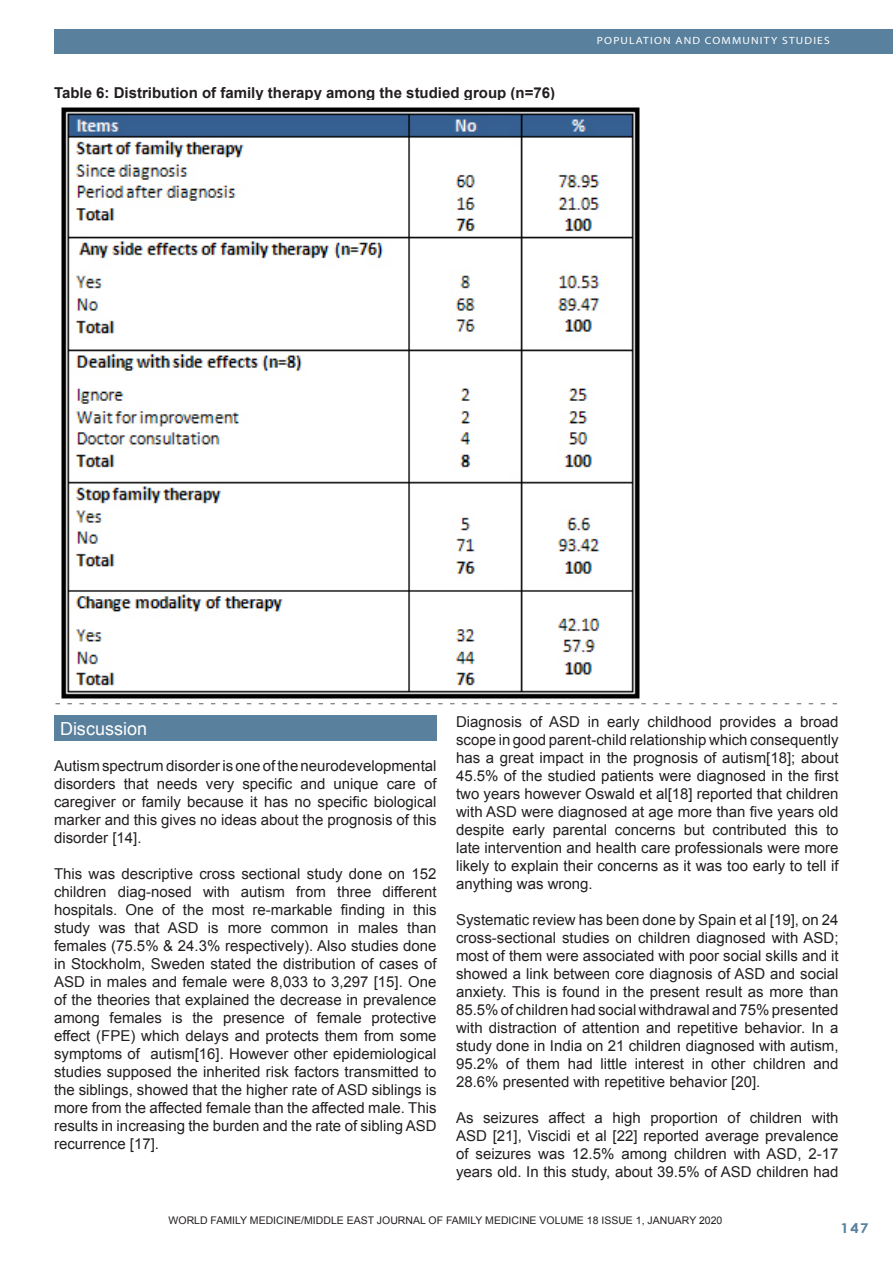
<style>
.page{position:relative;width:893px;height:1263px;background:#fff}
.page>*{position:absolute;margin:0;border:0;box-sizing:border-box;transform-origin:0 0}
.Footnote_Text{font:18px "Arial";color:#fff}
.Footnote_Text-2{font:15px/18px "Arial";color:#231f20;text-align:justify}
.Footnote_Text-3{font:700 15px "Arial";color:#231f20}
.t1{font:700 13.5px "Century Gothic";color:#59809c;scale:1.1 1}
.Footnote_Text-4{font:10.5px "Arial";color:#231f20}
.t2{font:10.5px "Myriad";letter-spacing:.1em;color:#fff;scale:1.1 1}
</style>
<div class="page">
<div style="left:54px;top:30px;width:839px;height:24px;background:#59809c"></div>
<img style="left:61px;top:107px;width:579px;height:592px">
<svg style="left:56px;top:703px;width:781px;height:1px"></svg>
<div style="left:54px;top:715px;width:382px;height:26px;background:#59809c"></div>
<p class="Footnote_Text-3" style="left:54px;top:83px;width:503px">Table 6: Distribution of family therapy among the studied group (n=76)</p>
<p class="t2" style="left:597px;top:35px;width:213px">POPULATION AND COMMUNITY STUDIES</p>
<p class="Footnote_Text" style="left:60px;top:716px;width:89px">Discussion</p>
<p class="Footnote_Text-2" style="left:54px;top:756px;width:384px">Autism spectrum disorder is one of the neurodevelopmental disorders that needs very specific and unique care of caregiver or family because it has no specific biological marker and this gives no ideas about the prognosis of this disorder [14].</p>
<p class="Footnote_Text-2" style="left:54px;top:864px;width:384px">This was descriptive cross sectional study done on 152 children diag-nosed with autism from three different hospitals. One of the most re-markable finding in this study was that ASD is more common in males than females (75.5% &amp; 24.3% respectively). Also studies done in Stockholm, Sweden stated the distribution of cases of ASD in males and female were 8,033 to 3,297 [15]. One of the theories that explained the decrease in prevalence among females is the presence of female protective effect (FPE) which delays and protects them from some symptoms of autism[16]. However other epidemiological studies supposed the inherited risk factors transmitted to the siblings, showed that the higher rate of ASD siblings is more from the affected female than the affected male. This results in increasing the burden and the rate of sibling ASD recurrence [17].</p>
<p class="Footnote_Text-2" style="left:456px;top:712px;width:384px">Diagnosis of ASD in early childhood provides a broad scope in good parent-child relationship which consequently has a great impact in the prognosis of autism[18]; about 45.5% of the studied patients were diagnosed in the first two years however Oswald et al[18] reported that children with ASD were diagnosed at age more than five years old despite early parental concerns but contributed this to late intervention and health care professionals were more likely to explain their concerns as it was too early to tell if anything was wrong.</p>
<p class="Footnote_Text-2" style="left:456px;top:910px;width:384px">Systematic review has been done by Spain et al [19], on 24 cross-sectional studies on children diagnosed with ASD; most of them were associated with poor social skills and it showed a link between core diagnosis of ASD and social anxiety. This is found in the present result as more than 85.5% of children had social withdrawal and 75% presented with distraction of attention and repetitive behavior. In a study done in India on 21 children diagnosed with autism, 95.2% of them had little interest in other children and 28.6% presented with repetitive behavior [20].</p>
<p class="Footnote_Text-2" style="left:456px;top:1108px;width:384px">As seizures affect a high proportion of children with ASD [21], Viscidi et al [22] reported average prevalence of seizures was 12.5% among children with ASD, 2-17 years old. In this study, about 39.5% of ASD children had</p>
<p class="Footnote_Text-4" style="left:169px;top:1214px;width:555px">WORLD FAMILY MEDICINE/MIDDLE EAST JOURNAL OF FAMILY MEDICINE VOLUME 18 ISSUE 1, JANUARY 2020</p>
<p class="t1" style="left:840px;top:1218px;width:27px">147</p>
</div>
